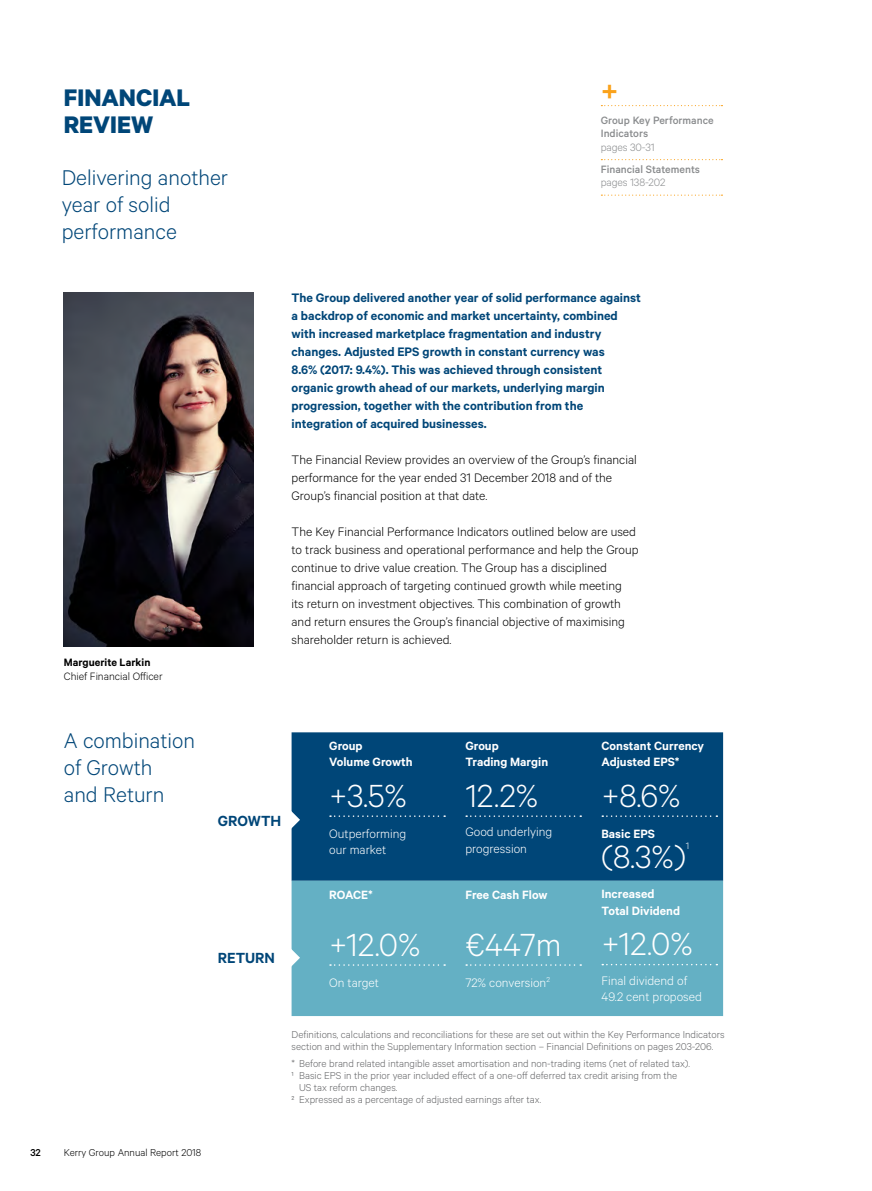
<style>
.page{position:relative;width:872px;height:1191px;background:#fff}
.page>*{position:absolute;margin:0;border:0;box-sizing:border-box;transform-origin:0 0}
.t1{font:300 36px "Calibre";color:#fff}
.t2{font:600 31.5px "Calibre";color:#faa21b}
.t3{font:700 27px/27px "Calibre";color:#004678}
.t4{font:300 24px/27px "Calibre";color:#004678}
.t5{font:600 16.5px "Calibre";color:#004678}
.t6{font:300 13.8px/18px "Calibre";color:#000}
.t7{font:600 13.8px/18px "Calibre";color:#004678}
.t8{font:300 13.8px/16.5px "Calibre";color:#fff}
.t9{font:600 13.5px/16.5px "Calibre";color:#fff}
.t10{font:500 12px/13.5px "Calibre";color:#8a8c8e}
.t11{font:300 12px "Calibre";letter-spacing:-.01em;color:#8a8c8e}
.t12{font:300 12px "Calibre";color:#000}
.t13{font:600 12px "Calibre";color:#000}
.t14{font:300 11.25px/12px "Calibre";color:#636466}
.t15{font:300 11.25px "Calibre";color:#000}
.t16{font:500 11.25px "Calibre";color:#000}
.t17{font:300 10.5px "Calibre";color:#fff}
</style>
<div class="page">
<svg style="left:601px;top:105px;width:121px;height:1px"></svg>
<svg style="left:601px;top:159px;width:121px;height:1px"></svg>
<svg style="left:601px;top:195px;width:121px;height:1px"></svg>
<img style="left:64px;top:293px;width:189px;height:353px">
<div style="left:291px;top:732px;width:432px;height:148px;background:#004678"></div>
<div style="left:291px;top:880px;width:432px;height:136px;background:#64b0c4"></div>
<svg style="left:330px;top:815px;width:115px;height:2px"></svg>
<svg style="left:466px;top:815px;width:115px;height:2px"></svg>
<svg style="left:602px;top:815px;width:115px;height:2px"></svg>
<svg style="left:330px;top:964px;width:115px;height:1px"></svg>
<svg style="left:466px;top:964px;width:115px;height:1px"></svg>
<svg style="left:602px;top:964px;width:115px;height:1px"></svg>
<svg style="left:291px;top:948px;width:9px;height:18px"></svg>
<svg style="left:291px;top:810px;width:9px;height:19px"></svg>
<h3 class="t3" style="left:64px;top:83px;width:128px">FINANCIAL<br>REVIEW</h3>
<h2 class="t2" style="left:601px;top:72px;width:19px">+</h2>
<p class="t10" style="left:601px;top:113px;width:114px">Group Key Performance<br>Indicators</p>
<p class="t11" style="left:601px;top:140px;width:56px">pages 30-31</p>
<p class="t10" style="left:601px;top:162px;width:101px">Financial Statements</p>
<p class="t11" style="left:601px;top:175px;width:66px">pages 138-202</p>
<h3 class="t4" style="left:62px;top:163px;width:168px">Delivering another year of solid performance</h3>
<p class="t13" style="left:64px;top:655px;width:88px">Marguerite Larkin</p>
<p class="t12" style="left:64px;top:669px;width:100px">Chief Financial Officer</p>
<p class="t7" style="left:291px;top:288px;width:351px">The Group delivered another year of solid performance against a backdrop of economic and market uncertainty, combined with increased marketplace fragmentation and industry changes. Adjusted EPS growth in constant currency was<br>8.6% (2017: 9.4%). This was achieved through consistent organic growth ahead of our markets, underlying margin progression, together with the contribution from the integration of acquired businesses.</p>
<p class="t6" style="left:291px;top:450px;width:347px">The Financial Review provides an overview of the Group’s financial performance for the year ended 31 December 2018 and of the<br>Group’s financial position at that date.</p>
<p class="t6" style="left:291px;top:522px;width:349px">The Key Financial Performance Indicators outlined below are used to track business and operational performance and help the Group continue to drive value creation. The Group has a disciplined financial approach of targeting continued growth while meeting<br>its return on investment objectives. This combination of growth and return ensures the Group’s financial objective of maximising shareholder return is achieved.</p>
<h3 class="t4" style="left:64px;top:726px;width:133px">A combination of Growth<br>and Return</h3>
<p class="t5" style="left:218px;top:810px;width:65px">GROWTH</p>
<p class="t5" style="left:218px;top:947px;width:59px">RETURN</p>
<p class="t9" style="left:329px;top:737px;width:85px">Group<br>Volume Growth</p>
<h1 class="t1" style="left:329px;top:774px;width:79px">+3.5%</h1>
<p class="t8" style="left:329px;top:824px;width:78px">Outperforming our market</p>
<p class="t9" style="left:329px;top:886px;width:45px">ROACE*</p>
<h1 class="t1" style="left:329px;top:923px;width:93px">+12.0%</h1>
<p class="t8" style="left:329px;top:973px;width:51px">On target</p>
<p class="t9" style="left:465px;top:737px;width:84px">Group<br>Trading Margin</p>
<h1 class="t1" style="left:465px;top:774px;width:74px">12.2%</h1>
<p class="t8" style="left:465px;top:823px;width:88px">Good underlying progression</p>
<p class="t9" style="left:465px;top:886px;width:84px">Free Cash Flow</p>
<h1 class="t1" style="left:465px;top:923px;width:97px">€447m</h1>
<p class="t8" style="left:465px;top:973px;width:86px">72% conversion<sup>2</sup></p>
<p class="t9" style="left:601px;top:737px;width:104px">Constant Currency<br>Adjusted EPS*</p>
<h1 class="t1" style="left:601px;top:774px;width:81px">+8.6%</h1>
<p class="t9" style="left:601px;top:825px;width:55px">Basic EPS</p>
<h1 class="t1" style="left:601px;top:836px;width:86px">(8.3%)</h1>
<p class="t17" style="left:685px;top:839px;width:5px">1</p>
<p class="t9" style="left:601px;top:885px;width:80px">Increased<br>Total Dividend</p>
<h1 class="t1" style="left:601px;top:923px;width:93px">+12.0%</h1>
<p class="t8" style="left:601px;top:971px;width:102px">Final dividend of<br>49.2 cent proposed</p>
<p class="t14" style="left:291px;top:1028px;width:434px">Definitions, calculations and reconciliations for these are set out within the Key Performance Indicators section and within the Supplementary Information section – Financial Definitions on pages 203-206.</p>
<p class="t14" style="left:291px;top:1056px;width:400px">* Before brand related intangible asset amortisation and non-trading items (net of related tax).</p>
<p class="t14" style="left:291px;top:1068px;width:387px">¹ Basic EPS in the prior year included effect of a one-off deferred tax credit arising from the</p>
<p class="t14" style="left:299px;top:1080px;width:100px">US tax reform changes.</p>
<p class="t14" style="left:291px;top:1092px;width:251px">² Expressed as a percentage of adjusted earnings after tax.</p>
<p class="t16" style="left:30px;top:1145px;width:12px">32</p>
<p class="t15" style="left:64px;top:1145px;width:139px">Kerry Group Annual Report 2018</p>
</div>
